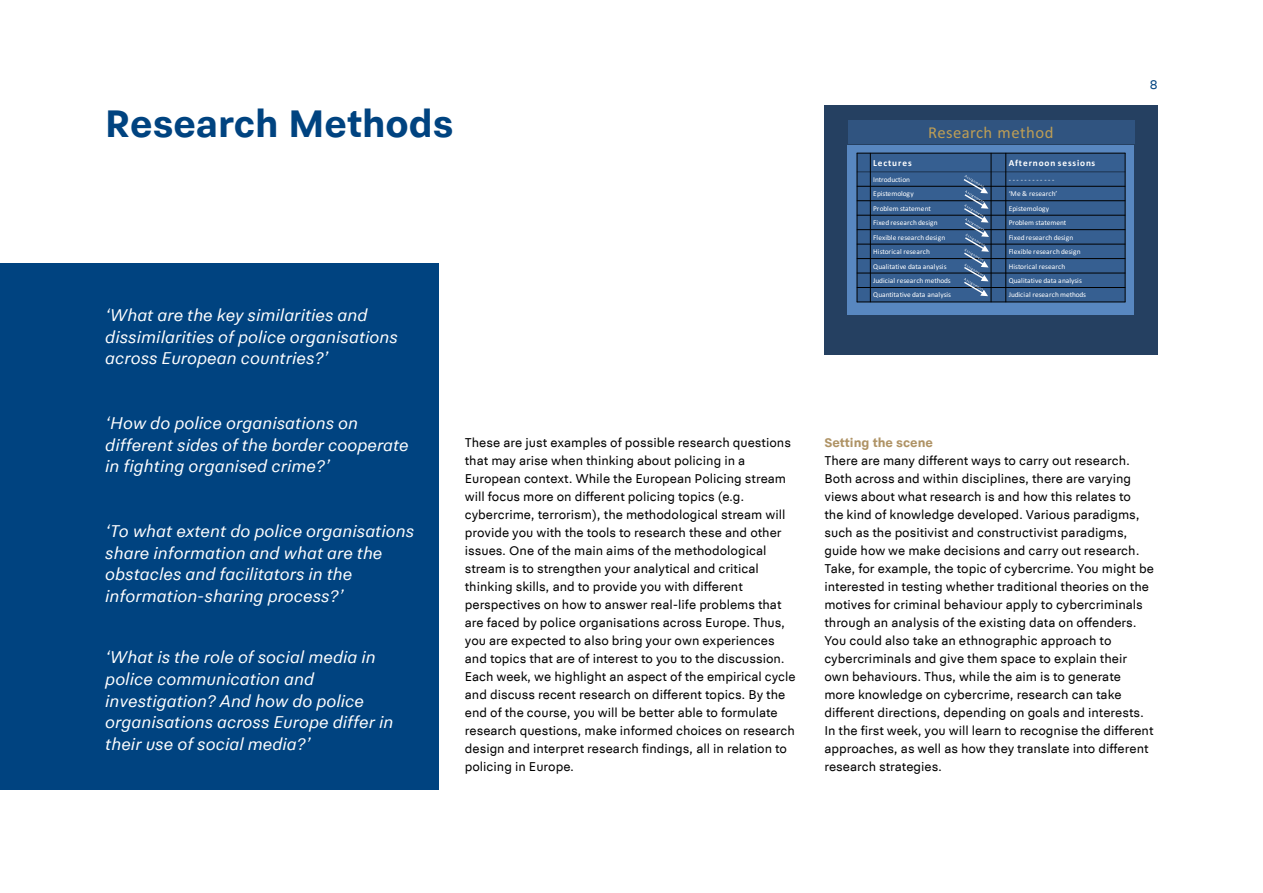
<style>
.page{position:relative;width:1263px;height:893px;background:#fff}
.page>*{position:absolute;margin:0;border:0;box-sizing:border-box;transform-origin:0 0}
.t1{font:700 40.5px "Politie Sans";color:#004380}
.t2{font:italic 18px/21.6px "Politie Sans";color:#fff}
.t3{font:16.65px "Calibri";letter-spacing:.03em;color:#be9e55}
.t4{font:13.5px/18px "Politie Sans";color:#000}
.t5{font:700 13.5px "Politie Sans";color:#af9365}
.t6{font:13.5px "Politie Sans";color:#004380}
.t7{font:700 9.3px "Calibri";letter-spacing:.095em;color:#fff}
.t8{font:7.35px "Calibri";color:#fff}
.t9{font:7.35px "Calibri";letter-spacing:.02em;color:#fff}
.t10{font:7.35px "Calibri";letter-spacing:-.025em;color:#fff}
</style>
<div class="page">
<div style="left:0;top:263px;width:439px;height:527px;background:#004380"></div>
<div style="left:824px;top:105px;width:334px;height:250px;background:#254061"></div>
<div style="left:848px;top:121px;width:286px;height:23px;background:#305480"></div>
<div style="left:847px;top:145px;width:287px;height:170px;background:#5887c0"></div>
<div style="left:857px;top:153px;width:13px;height:19px;background:#365f91"></div>
<div style="left:870px;top:153px;width:121px;height:19px;background:#365f91"></div>
<div style="left:991px;top:153px;width:15px;height:19px;background:#365f91"></div>
<div style="left:1006px;top:153px;width:119px;height:19px;background:#365f91"></div>
<div style="left:857px;top:172px;width:13px;height:14px;background:#365f91"></div>
<div style="left:870px;top:172px;width:121px;height:14px;background:#365f91"></div>
<div style="left:991px;top:172px;width:15px;height:14px;background:#365f91"></div>
<div style="left:1006px;top:172px;width:119px;height:14px;background:#365f91"></div>
<div style="left:857px;top:186px;width:13px;height:15px;background:#365f91"></div>
<div style="left:870px;top:186px;width:121px;height:15px;background:#365f91"></div>
<div style="left:991px;top:186px;width:15px;height:15px;background:#365f91"></div>
<div style="left:1006px;top:186px;width:119px;height:15px;background:#365f91"></div>
<div style="left:857px;top:201px;width:13px;height:14px;background:#365f91"></div>
<div style="left:870px;top:201px;width:121px;height:14px;background:#365f91"></div>
<div style="left:991px;top:201px;width:15px;height:14px;background:#365f91"></div>
<div style="left:1006px;top:201px;width:119px;height:14px;background:#365f91"></div>
<div style="left:857px;top:215px;width:13px;height:15px;background:#365f91"></div>
<div style="left:870px;top:215px;width:121px;height:15px;background:#365f91"></div>
<div style="left:991px;top:215px;width:15px;height:15px;background:#365f91"></div>
<div style="left:1006px;top:215px;width:119px;height:15px;background:#365f91"></div>
<div style="left:857px;top:230px;width:13px;height:14px;background:#365f91"></div>
<div style="left:870px;top:230px;width:121px;height:14px;background:#365f91"></div>
<div style="left:991px;top:230px;width:15px;height:14px;background:#365f91"></div>
<div style="left:1006px;top:230px;width:119px;height:14px;background:#365f91"></div>
<div style="left:857px;top:244px;width:13px;height:15px;background:#365f91"></div>
<div style="left:870px;top:244px;width:121px;height:15px;background:#365f91"></div>
<div style="left:991px;top:244px;width:15px;height:15px;background:#365f91"></div>
<div style="left:1006px;top:244px;width:119px;height:15px;background:#365f91"></div>
<div style="left:857px;top:259px;width:13px;height:14px;background:#365f91"></div>
<div style="left:870px;top:259px;width:121px;height:14px;background:#365f91"></div>
<div style="left:991px;top:259px;width:15px;height:14px;background:#365f91"></div>
<div style="left:1006px;top:259px;width:119px;height:14px;background:#365f91"></div>
<div style="left:857px;top:273px;width:13px;height:14px;background:#365f91"></div>
<div style="left:870px;top:273px;width:121px;height:14px;background:#365f91"></div>
<div style="left:991px;top:273px;width:15px;height:14px;background:#365f91"></div>
<div style="left:1006px;top:273px;width:119px;height:14px;background:#365f91"></div>
<div style="left:857px;top:287px;width:13px;height:15px;background:#365f91"></div>
<div style="left:870px;top:287px;width:121px;height:15px;background:#365f91"></div>
<div style="left:991px;top:287px;width:15px;height:15px;background:#365f91"></div>
<div style="left:1006px;top:287px;width:119px;height:15px;background:#365f91"></div>
<hr style="left:870px;top:153px;width:1px;height:149px;background:#000">
<hr style="left:991px;top:153px;width:1px;height:149px;background:#000">
<hr style="left:1005px;top:153px;width:1px;height:149px;background:#000">
<hr style="left:857px;top:171px;width:268px;height:1px;background:#000">
<hr style="left:857px;top:172px;width:268px;height:1px;background:#000">
<hr style="left:857px;top:186px;width:268px;height:1px;background:#000">
<hr style="left:857px;top:200px;width:268px;height:1px;background:#000">
<hr style="left:857px;top:215px;width:268px;height:1px;background:#000">
<hr style="left:857px;top:229px;width:268px;height:1px;background:#000">
<hr style="left:857px;top:244px;width:268px;height:1px;background:#000">
<hr style="left:857px;top:258px;width:268px;height:1px;background:#000">
<hr style="left:857px;top:273px;width:268px;height:1px;background:#000">
<hr style="left:857px;top:287px;width:268px;height:1px;background:#000">
<hr style="left:857px;top:153px;width:1px;height:149px;background:#000">
<hr style="left:1125px;top:153px;width:1px;height:149px;background:#000">
<hr style="left:857px;top:153px;width:268px;height:1px;background:#000">
<hr style="left:857px;top:302px;width:268px;height:1px;background:#000">
<svg style="left:964px;top:175px;width:25px;height:121px"></svg>
<h1 class="t1" style="left:105px;top:99px;width:350px">Research Methods</h1>
<h2 class="t2" style="left:105px;top:305px;width:294px">‘What are the key similarities and dissimilarities of police organisations across European countries?’</h2>
<p class="t3" style="left:928px;top:121px;width:127px">Research method</p>
<p class="t7" style="left:873px;top:156px;width:40px">Lectures</p>
<p class="t7" style="left:1009px;top:156px;width:88px">Afternoon sessions</p>
<p class="t10" style="left:873px;top:174px;width:38px">Introduction</p>
<p class="t8" style="left:1009px;top:174px;width:47px">------------</p>
<p class="t8" style="left:873px;top:189px;width:42px">Epistemology</p>
<p class="t8" style="left:1009px;top:189px;width:50px">‘Me &amp; research’</p>
<p class="t8" style="left:873px;top:203px;width:59px">Problem statement</p>
<p class="t8" style="left:1009px;top:203px;width:42px">Epistemology</p>
<p class="t8" style="left:873px;top:218px;width:66px">Fixed research design</p>
<p class="t8" style="left:1009px;top:218px;width:59px">Problem statement</p>
<p class="t8" style="left:873px;top:232px;width:73px">Flexible research design</p>
<p class="t8" style="left:1009px;top:232px;width:66px">Fixed research design</p>
<p class="t8" style="left:873px;top:247px;width:58px">Historical research</p>
<p class="t8" style="left:1009px;top:247px;width:73px">Flexible research design</p>
<p class="t9" style="left:873px;top:261px;width:75px">Qualitative data analysis</p>
<p class="t8" style="left:1009px;top:261px;width:58px">Historical research</p>
<p class="t8" style="left:873px;top:275px;width:79px">Judicial research methods</p>
<p class="t9" style="left:1009px;top:275px;width:75px">Qualitative data analysis</p>
<p class="t8" style="left:873px;top:290px;width:79px">Quantitative data analysis</p>
<p class="t8" style="left:1009px;top:290px;width:79px">Judicial research methods</p>
<p class="t6" style="left:1150px;top:77px;width:9px">8</p>
<h2 class="t2" style="left:105px;top:413px;width:305px">‘How do police organisations on different sides of the border cooperate in fighting organised crime?’</h2>
<h2 class="t2" style="left:105px;top:521px;width:311px">‘To what extent do police organisations share information and what are the obstacles and facilitators in the information-sharing process?’</h2>
<h2 class="t2" style="left:105px;top:647px;width:290px">‘What is the role of social media in police communication and investigation? And how do police organisations across Europe differ in their use of social media?’</h2>
<p class="t4" style="left:465px;top:434px;width:332px">These are just examples of possible research questions that may arise when thinking about policing in a European context. While the European Policing stream will focus more on different policing topics (e.g. cybercrime, terrorism), the methodological stream will provide you with the tools to research these and other issues. One of the main aims of the methodological stream is to strengthen your analytical and critical thinking skills, and to provide you with different perspectives on how to answer real-life problems that are faced by police organisations across Europe. Thus, you are expected to also bring your own experiences and topics that are of interest to you to the discussion.<br>Each week, we highlight an aspect of the empirical cycle and discuss recent research on different topics. By the end of the course, you will be better able to formulate research questions, make informed choices on research design and interpret research findings, all in relation to policing in Europe.</p>
<p class="t5" style="left:824px;top:435px;width:110px">Setting the scene</p>
<p class="t4" style="left:824px;top:452px;width:331px">There are many different ways to carry out research.<br>Both across and within disciplines, there are varying views about what research is and how this relates to<br>the kind of knowledge developed. Various paradigms, such as the positivist and constructivist paradigms, guide how we make decisions and carry out research.<br>Take, for example, the topic of cybercrime. You might be interested in testing whether traditional theories on the motives for criminal behaviour apply to cybercriminals through an analysis of the existing data on offenders.<br>You could also take an ethnographic approach to cybercriminals and give them space to explain their own behaviours. Thus, while the aim is to generate more knowledge on cybercrime, research can take different directions, depending on goals and interests.<br>In the first week, you will learn to recognise the different approaches, as well as how they translate into different research strategies.</p>
</div>
